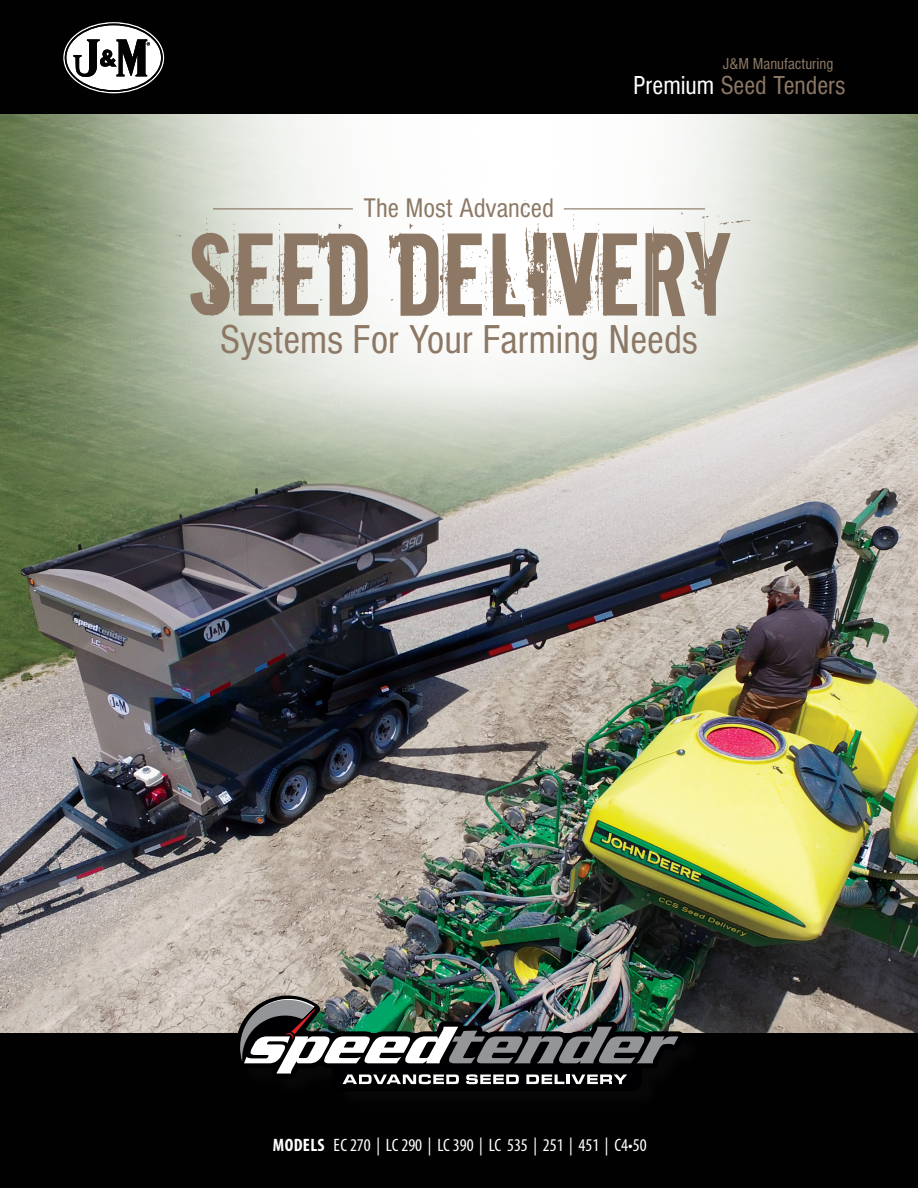
<style>
.page{position:relative;width:918px;height:1188px;background:#fff}
.page>*{position:absolute;margin:0;border:0;box-sizing:border-box;transform-origin:0 0}
.t1{font:111.75px "Downcome";color:#8c7865}
.t2{font:condensed 41.85px "Nimbus Sans DOT";color:#8c7865}
.t3{font:condensed 27.9px "Nimbus Sans DOT";color:#8c7865}
.t4{font:condensed 27px "Nimbus Sans DOT";color:#8c7865}
.t5{font:condensed 18px "Myriad Pro";color:#fff}
.t6{font:condensed 16.5px "Nimbus Sans DOT";color:#8c7865}
.s1{color:#fff}
.s2{font-weight:700}
</style>
<div class="page">
<img style="left:0;top:113px;width:918px;height:921px">
<div style="left:0;top:1034px;width:918px;height:154px;background:#010101"></div>
<div style="left:0;top:0;width:918px;height:113px;background:#010101"></div>
<svg style="left:63px;top:22px;width:102px;height:72px"></svg>
<hr style="left:213px;top:208px;width:140px;height:1px;background:#8c7865">
<hr style="left:564px;top:208px;width:141px;height:1px;background:#8c7865">
<div style="left:238px;top:998px;width:464px;height:112px;background:#010102"></div>
<img style="left:234px;top:992px;width:450px;height:92px">
<p class="t6" style="left:723px;top:54px;width:112px">J&amp;M Manufacturing</p>
<h3 class="t4" style="left:633px;top:70px;width:214px"><span class="s1">Premium</span> Seed Tenders</h3>
<h3 class="t3" style="left:363px;top:193px;width:192px">The Most Advanced</h3>
<h1 class="t1" style="left:188px;top:199px;width:544px">SEED DELIVERY</h1>
<h2 class="t2" style="left:220px;top:317px;width:479px">Systems For Your Farming Needs</h2>
<p class="t5" style="left:273px;top:1134px;width:375px"><span class="s2">MODELS</span> EC 270 | LC 290 | LC 390 | LC 535 | 251 | 451 | C4•50</p>
</div>
